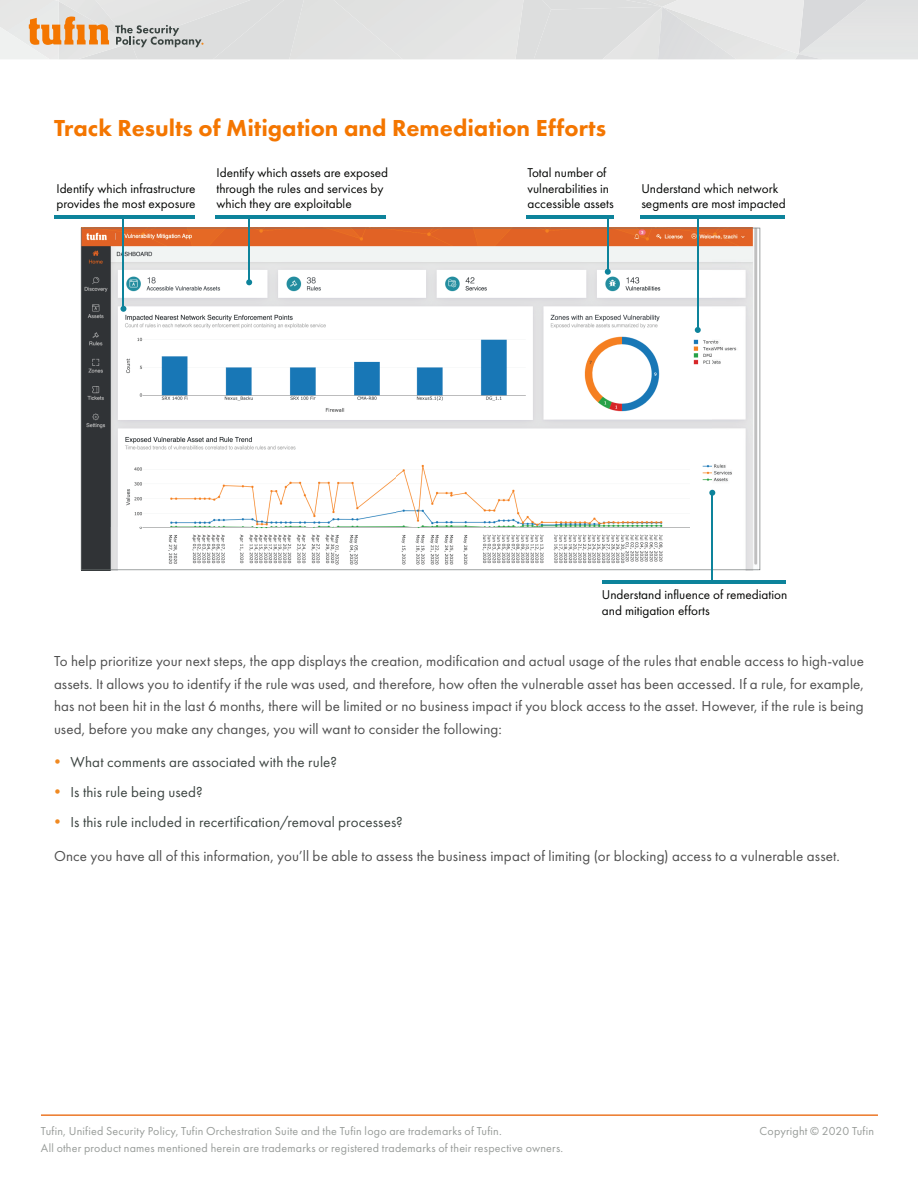
<style>
.page{position:relative;width:918px;height:1188px;background:#fff}
.page>*{position:absolute;margin:0;border:0;box-sizing:border-box;transform-origin:0 0}
.subhead_1{font:800 24px "Futura PT";color:#f47600}
.body_copy{font:15px/22.5px "Futura PT";letter-spacing:.005em;color:#4f4f4f;text-align:justify}
.t1{font:15px "Futura PT";letter-spacing:.01em;color:#3d4542}
.t2{font:13.2px/15.9px "Futura PT";color:#040503}
.t3{font:12px "Futura PT";letter-spacing:.015em;color:#989c99}
</style>
<div class="page">
<hr style="left:41px;top:1114px;width:837px;height:2px;background:#ec7727">
<svg style="left:0;top:0;width:918px;height:59px;background:#e0dedc"></svg>
<svg style="left:81px;top:228px;width:679px;height:342px"></svg>
<hr style="left:54px;top:215px;width:140px;height:4px;background:#0d839b">
<hr style="left:123px;top:217px;width:1px;height:92px;background:#0d839b">
<svg style="left:120px;top:306px;width:6px;height:6px"></svg>
<hr style="left:215px;top:215px;width:171px;height:4px;background:#0d839b">
<hr style="left:249px;top:217px;width:1px;height:65px;background:#0d839b">
<svg style="left:246px;top:279px;width:6px;height:6px"></svg>
<hr style="left:526px;top:215px;width:88px;height:4px;background:#0d839b">
<hr style="left:607px;top:217px;width:1px;height:55px;background:#0d839b">
<svg style="left:605px;top:269px;width:6px;height:6px"></svg>
<hr style="left:640px;top:215px;width:144px;height:4px;background:#0d839b">
<hr style="left:697px;top:217px;width:1px;height:113px;background:#0d839b">
<svg style="left:695px;top:327px;width:6px;height:6px"></svg>
<hr style="left:602px;top:580px;width:184px;height:4px;background:#0d839b">
<hr style="left:712px;top:493px;width:1px;height:87px;background:#0d839b">
<svg style="left:709px;top:490px;width:6px;height:6px"></svg>
<p class="subhead_1" style="left:54px;top:113px;width:554px">Track Results of Mitigation and Remediation Efforts</p>
<p class="t2" style="left:217px;top:164px;width:173px">Identify which assets are exposed through the rules and services by which they are exploitable</p>
<p class="t2" style="left:528px;top:164px;width:88px">Total number of vulnerabilities in accessible assets</p>
<p class="t2" style="left:56px;top:180px;width:141px">Identify which infrastructure provides the most exposure</p>
<p class="t2" style="left:641px;top:180px;width:146px">Understand which network segments are most impacted</p>
<p class="t2" style="left:602px;top:586px;width:187px">Understand influence of remediation and mitigation efforts</p>
<p class="body_copy" style="left:54px;top:650px;width:812px">To help prioritize your next steps, the app displays the creation, modification and actual usage of the rules that enable access to high-value assets. It allows you to identify if the rule was used, and therefore, how often the vulnerable asset has been accessed. If a rule, for example, has not been hit in the last 6 months, there will be limited or no business impact if you block access to the asset. However, if the rule is being used, before you make any changes, you will want to consider the following:</p>
<p class="t1" style="left:70px;top:753px;width:268px">What comments are associated with the rule?</p>
<p class="t1" style="left:70px;top:783px;width:134px">Is this rule being used?</p>
<p class="t1" style="left:70px;top:813px;width:334px">Is this rule included in recertification/removal processes?</p>
<p class="body_copy" style="left:54px;top:845px;width:787px">Once you have all of this information, you’ll be able to assess the business impact of limiting (or blocking) access to a vulnerable asset.</p>
<p class="t3" style="left:41px;top:1124px;width:462px">Tufin, Unified Security Policy, Tufin Orchestration Suite and the Tufin logo are trademarks of Tufin.</p>
<p class="t3" style="left:760px;top:1124px;width:116px">Copyright © 2020 Tufin</p>
<p class="t3" style="left:41px;top:1140px;width:524px">All other product names mentioned herein are trademarks or registered trademarks of their respective owners.</p>
</div>
